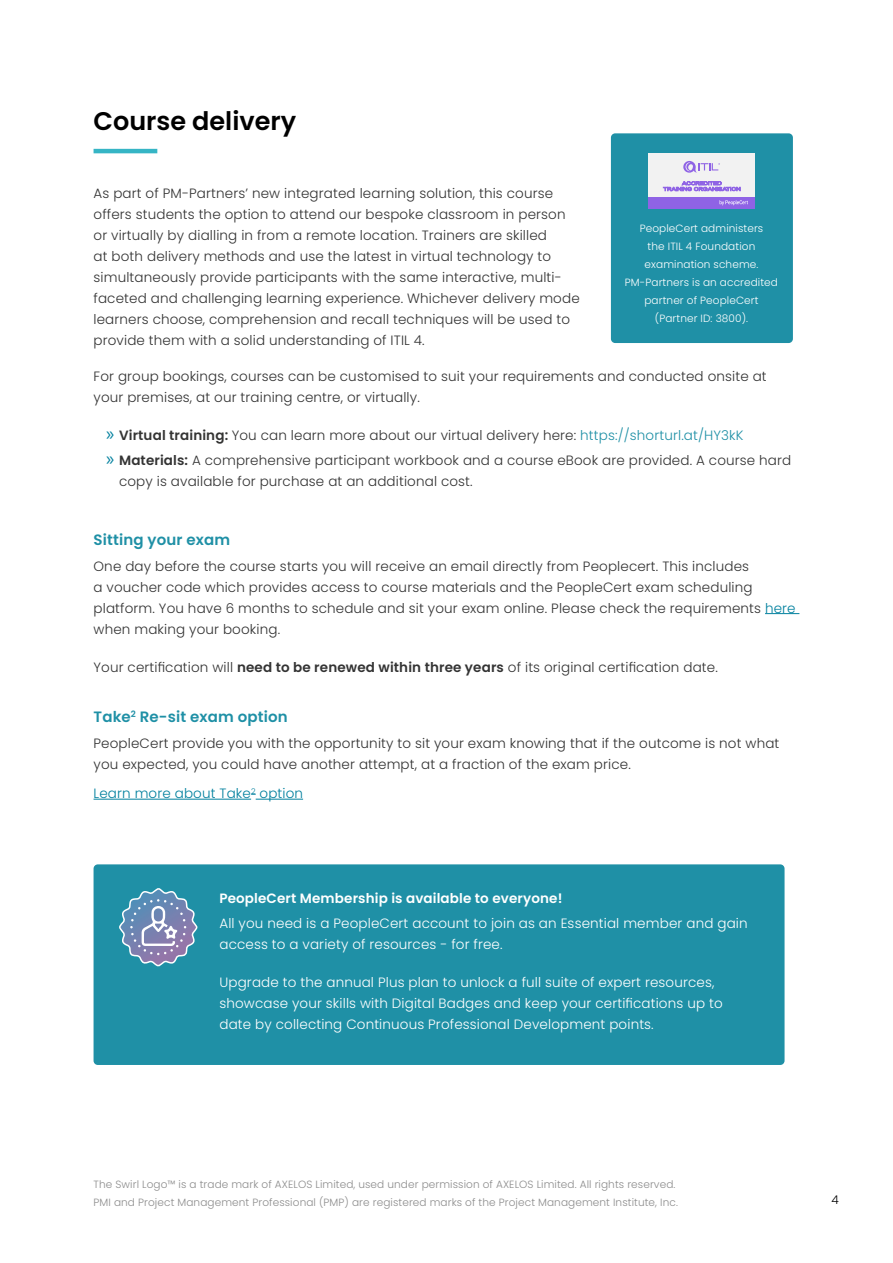
<style>
.page{position:relative;width:893px;height:1263px;background:#fff}
.page>*{position:absolute;margin:0;border:0;box-sizing:border-box;transform-origin:0 0}
.t1{font:600 25.5px "Poppins";color:#000}
.t2{font:600 15px "Poppins";letter-spacing:.01em;color:#1f90a6}
.t3{font:300 13.5px/21px "Poppins";letter-spacing:.01em;color:#333}
.t4{font:300 13.5px/21px "Poppins";letter-spacing:.01em;color:#fff}
.t5{font:600 13.5px "Poppins";letter-spacing:.01em;color:#fff}
.t6{font:300 13.5px "Poppins";letter-spacing:.01em;color:#00809e}
.t7{font:300 12px "Poppins";color:#000}
.t8{font:300 10.5px/17.7px "Poppins";letter-spacing:.01em;color:#8c8c8c}
.t9{font:300 10.5px/18px "Poppins";letter-spacing:.01em;color:#fff;text-align:center}
.s1{font-family:"Myriad Pro";font-weight:400;font-size:19.5px;color:#00809e}
.s2{font-weight:600;color:#343433}
.s3{color:#1f90a6}
.s4{font-weight:600}
.s5{color:#00809e}
</style>
<div class="page">
<hr style="left:94px;top:149px;width:63px;height:4px;background:#36b5c5">
<hr style="left:765px;top:613px;width:34px;height:1px;background:#00809e">
<hr style="left:94px;top:799px;width:157px;height:1px;background:#00809e">
<hr style="left:256px;top:799px;width:47px;height:1px;background:#00809e">
<div style="left:611px;top:133px;width:182px;height:210px;background:#1f90a6;border-radius:4px"></div>
<div style="left:94px;top:864px;width:690px;height:201px;background:#1f90a6;border-radius:4px"></div>
<svg style="left:119px;top:888px;width:79px;height:79px"></svg>
<div style="left:649px;top:153px;width:106px;height:56px;background:#f2f2f2"></div>
<div style="left:649px;top:197px;width:106px;height:12px;background:#8f63e5"></div>
<svg style="left:720px;top:200px;width:28px;height:5px"></svg>
<svg style="left:683px;top:161px;width:37px;height:12px"></svg>
<svg style="left:663px;top:181px;width:77px;height:10px"></svg>
<h1 class="t1" style="left:94px;top:106px;width:204px">Course delivery</h1>
<p class="t3" style="left:94px;top:183px;width:488px">As part of PM-Partners’ new integrated learning solution, this course offers students the option to attend our bespoke classroom in person or virtually by dialling in from a remote location. Trainers are skilled<br>at both delivery methods and use the latest in virtual technology to simultaneously provide participants with the same interactive, multi&shy;faceted and challenging learning experience. Whichever delivery mode learners choose, comprehension and recall techniques will be used to provide them with a solid understanding of ITIL 4.</p>
<p class="t9" style="left:625px;top:220px;width:155px">PeopleCert administers<br>the ITIL 4 Foundation examination scheme.<br>PM-Partners is an accredited partner of PeopleCert (Partner ID: 3800).</p>
<p class="t3" style="left:94px;top:366px;width:675px">For group bookings, courses can be customised to suit your requirements and conducted onsite at your premises, at our training centre, or virtually.</p>
<p class="t3" style="left:106px;top:423px;width:686px;line-height:25.2px"><span class="s1">»</span> <span class="s2">Virtual training:</span> You can learn more about our virtual delivery here: <span class="s3">https://shorturl.at/HY3kK<br></span><span class="s1">»</span> <span class="s4">Materials:</span> A comprehensive participant workbook and a course eBook are provided. A course hard</p>
<p class="t3" style="left:119px;top:471px;width:355px">copy is available for purchase at an additional cost.</p>
<p class="t2" style="left:94px;top:531px;width:138px">Sitting your exam</p>
<p class="t3" style="left:94px;top:555px;width:704px">One day before the course starts you will receive an email directly from Peoplecert. This includes<br>a voucher code which provides access to course materials and the PeopleCert exam scheduling platform. You have 6 months to schedule and sit your exam online. Please check the requirements <span class="s5">here </span>when making your booking.</p>
<p class="t3" style="left:94px;top:656px;width:626px">Your certification will <span class="s4">need to be renewed within three years</span> of its original certification date.</p>
<p class="t2" style="left:94px;top:708px;width:196px">Take<sup>2</sup> Re-sit exam option</p>
<p class="t3" style="left:94px;top:732px;width:687px">PeopleCert provide you with the opportunity to sit your exam knowing that if the outcome is not what you expected, you could have another attempt, at a fraction of the exam price.</p>
<p class="t6" style="left:94px;top:785px;width:211px">Learn more about Take<sup>2</sup> option</p>
<p class="t5" style="left:219px;top:890px;width:345px">PeopleCert Membership is available to everyone!</p>
<p class="t4" style="left:219px;top:913px;width:530px">All you need is a PeopleCert account to join as an Essential member and gain access to a variety of resources - for free.</p>
<p class="t4" style="left:219px;top:972px;width:505px">Upgrade to the annual Plus plan to unlock a full suite of expert resources, showcase your skills with Digital Badges and keep your certifications up to date by collecting Continuous Professional Development points.</p>
<p class="t8" style="left:94px;top:1175px;width:586px">The Swirl Logo™ is a trade mark of AXELOS Limited, used under permission of AXELOS Limited. All rights reserved.<br>PMI and Project Management Professional (PMP) are registered marks of the Project Management Institute, Inc.</p>
<p class="t7" style="left:832px;top:1192px;width:9px">4</p>
</div>
